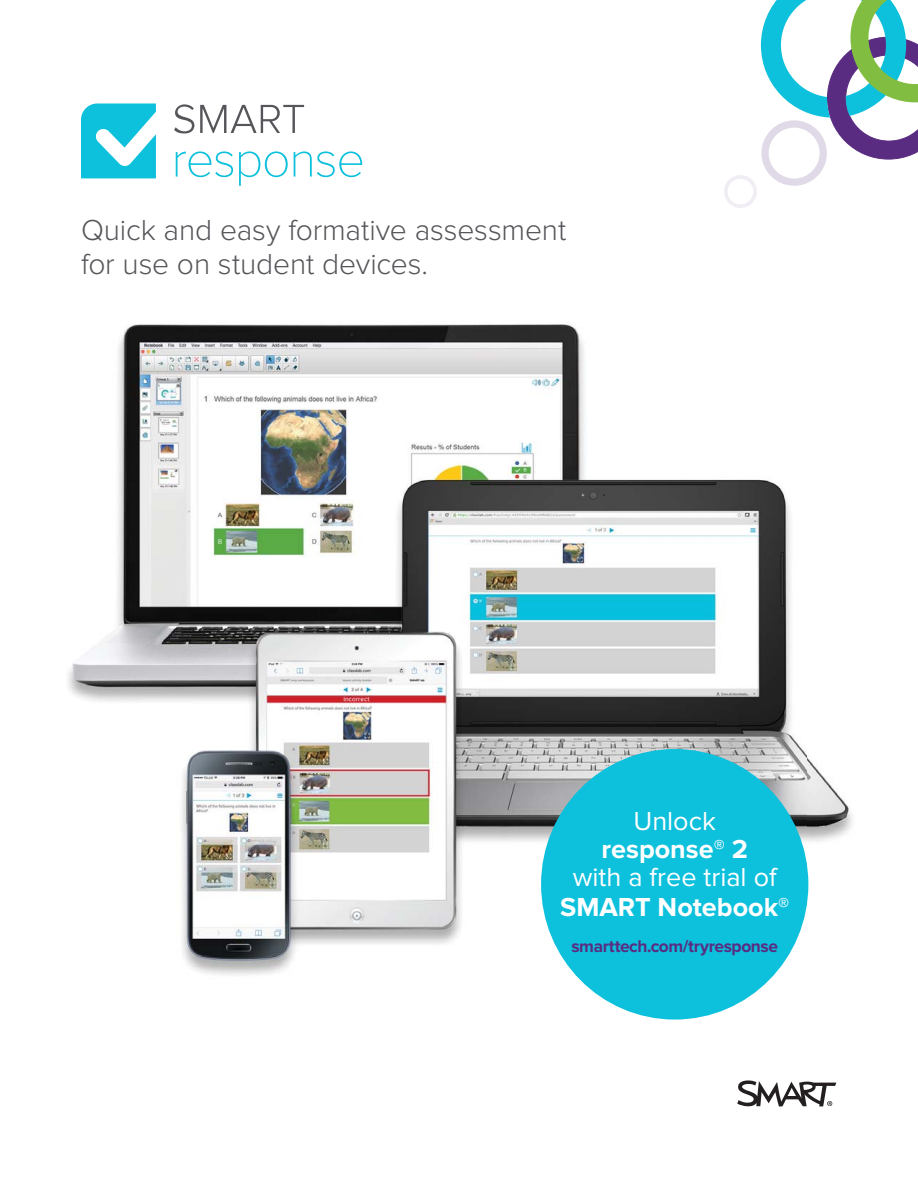
<style>
.page{position:relative;width:918px;height:1188px;background:#fff}
.page>*{position:absolute;margin:0;border:0;box-sizing:border-box;transform-origin:0 0}
.t1{font:300 30px/34.5px "Proxima Nova";letter-spacing:-.005em;color:#55565a}
.t2{font:27px/28.8px "Proxima Nova";color:#fff;text-align:center}
.t3{font:700 17.55px "Proxima Nova";letter-spacing:-.025em;color:#592c81}
.s1{font-weight:700}
.s2{font-weight:700;font-size:22.5px}
</style>
<div class="page">
<img style="left:68px;top:324px;width:784px;height:695px">
<svg style="left:724px;top:0;width:194px;height:208px"></svg>
<svg style="left:174px;top:104px;width:20px;height:29px"></svg>
<svg style="left:200px;top:105px;width:104px;height:28px"></svg>
<svg style="left:81px;top:103px;width:75px;height:75px"></svg>
<svg style="left:176px;top:151px;width:57px;height:26px"></svg>
<svg style="left:239px;top:151px;width:49px;height:35px"></svg>
<svg style="left:294px;top:151px;width:68px;height:26px"></svg>
<div style="left:541px;top:749px;width:267px;height:271px;background:#0dc0dc;border-radius:50%"></div>
<svg style="left:737px;top:1080px;width:99px;height:27px"></svg>
<p class="t1" style="left:81px;top:212px;width:487px">Quick and easy formative assessment for use on student devices.</p>
<p class="t2" style="left:560px;top:808px;width:231px">Unlock<br><span class="s1">response</span><span class="s2">®</span> <span class="s1">2<br></span>with a free trial of<br><span class="s1">SMART Notebook</span><span class="s2">®</span></p>
<p class="t3" style="left:571px;top:939px;width:208px">smarttech.com/tryresponse</p>
</div>
